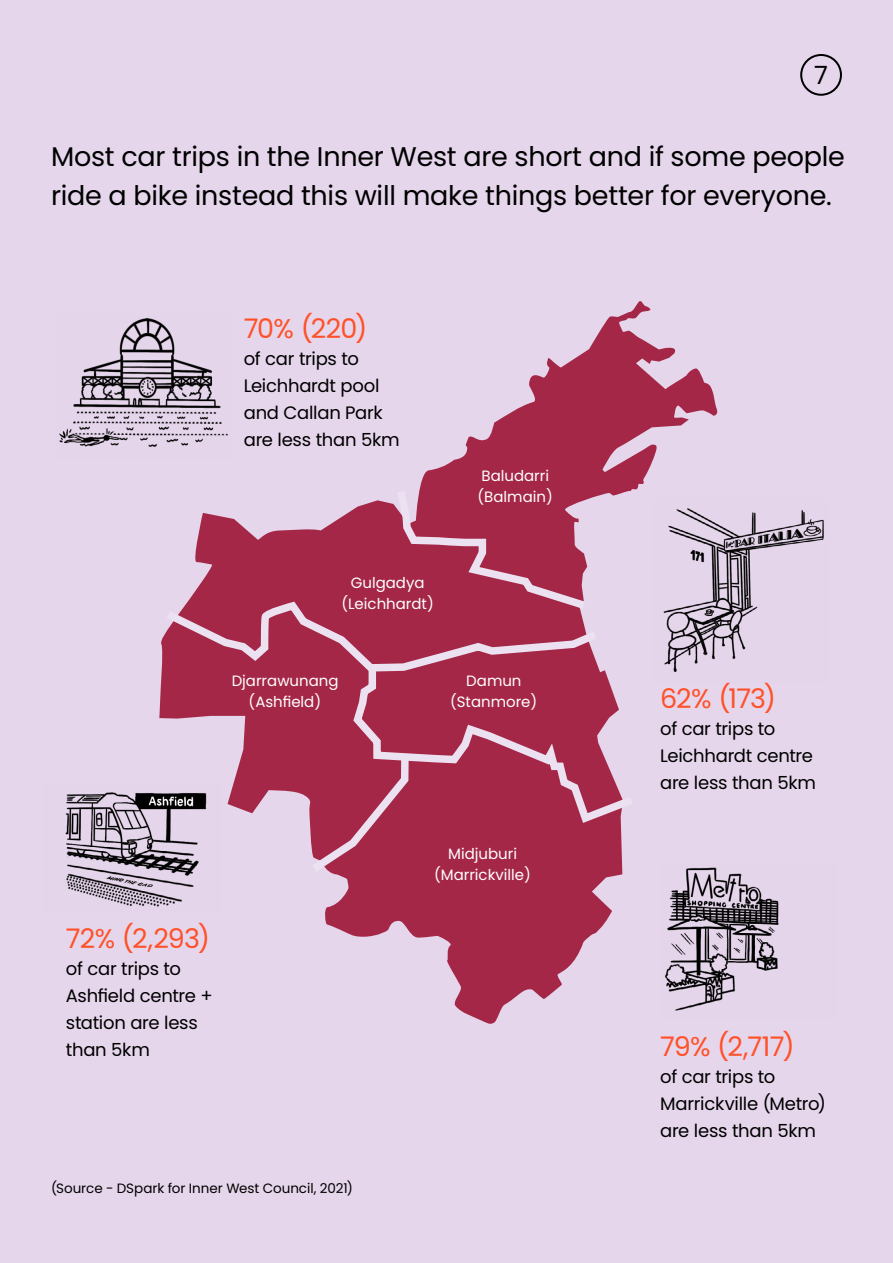
<style>
.page{position:relative;width:893px;height:1263px;background:#e5d6eb}
.page>*{position:absolute;margin:0;border:0;box-sizing:border-box;transform-origin:0 0}
.t1{font:27px/39px "Poppins";letter-spacing:-.01em;color:#000}
.t2{font:27px "Poppins";letter-spacing:-.03em;color:#ff5129}
.t3{font:25.2px "Poppins";color:#000}
.t4{font:18px/27px "Poppins";letter-spacing:-.015em;color:#000}
.t5{font:15px/21px "Poppins";color:#fff;text-align:center}
.t6{font:13.5px "Poppins";color:#000}
</style>
<div class="page">
<svg style="left:159px;top:301px;width:559px;height:723px"></svg>
<svg style="left:159px;top:483px;width:446px;height:193px"></svg>
<svg style="left:349px;top:660px;width:292px;height:168px"></svg>
<svg style="left:304px;top:750px;width:108px;height:129px"></svg>
<img style="left:59px;top:314px;width:172px;height:145px">
<img style="left:655px;top:498px;width:169px;height:185px">
<img style="left:661px;top:864px;width:118px;height:154px">
<img style="left:65px;top:782px;width:157px;height:130px">
<div style="left:800px;top:54px;width:42px;height:42px;border:2px solid #000;border-radius:50%"></div>
<h2 class="t3" style="left:814px;top:61px;width:15px">7</h2>
<h1 class="t1" style="left:51px;top:137px;width:795px">Most car trips in the Inner West are short and if some people ride a bike instead this will make things better for everyone.</h1>
<h1 class="t2" style="left:244px;top:313px;width:125px">70% (220)</h1>
<p class="t4" style="left:244px;top:346px;width:157px">of car trips to<br>Leichhardt pool and Callan Park are less than 5km</p>
<p class="t5" style="left:477px;top:465px;width:77px;text-align:left">Baludarri (Balmain)</p>
<p class="t5" style="left:341px;top:572px;width:94px">Gulgadya (Leichhardt)</p>
<p class="t5" style="left:232px;top:671px;width:108px">Djarrawunang (Ashfield)</p>
<p class="t5" style="left:450px;top:670px;width:89px">Damun (Stanmore)</p>
<h1 class="t2" style="left:66px;top:923px;width:146px">72% (2,293)</h1>
<p class="t4" style="left:66px;top:955px;width:148px">of car trips to<br>Ashfield centre + station are less than 5km</p>
<p class="t6" style="left:51px;top:1180px;width:303px">(Source - DSpark for Inner West Council, 2021)</p>
<p class="t5" style="left:434px;top:843px;width:98px">Midjuburi (Marrickville)</p>
<h1 class="t2" style="left:660px;top:682px;width:117px">62% (173)</h1>
<p class="t4" style="left:660px;top:715px;width:157px">of car trips to<br>Leichhardt centre are less than 5km</p>
<h1 class="t2" style="left:660px;top:1031px;width:136px">79% (2,717)</h1>
<p class="t4" style="left:660px;top:1063px;width:167px">of car trips to<br>Marrickville (Metro) are less than 5km</p>
</div>
